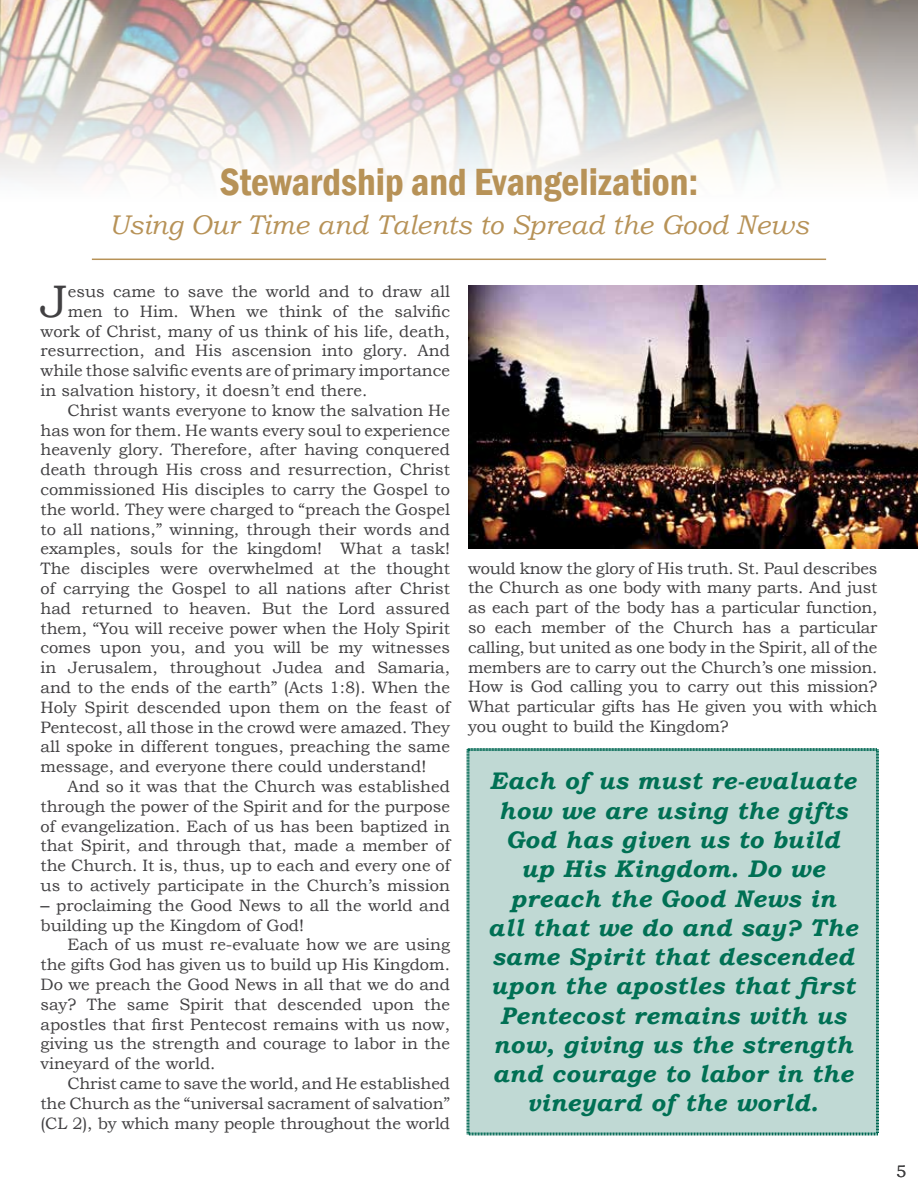
<style>
.page{position:relative;width:918px;height:1188px;background:#fff}
.page>*{position:absolute;margin:0;border:0;box-sizing:border-box;transform-origin:0 0}
.t1{font:45.6px "Bookman Old Style";color:#414042}
.t2{font:600 condensed 39px "Franklin Gothic";color:#b79257}
.t3{font:italic 27px "Bookman Old Style";color:#b79257}
.t4{font:italic 700 24px/29.2px "Bookman Old Style";letter-spacing:.02em;color:#007054;text-align:center}
.t5{font:16.5px/19.8px "Bookman Old Style";color:#414042;text-align:justify}
.s1{font-family:"Arial"}
</style>
<div class="page">
<img style="left:0;top:0;width:918px;height:178px">
<hr style="left:92px;top:259px;width:734px;height:1px;background:#b79257">
<img style="left:468px;top:285px;width:450px;height:263px">
<div style="left:466px;top:748px;width:413px;height:388px;background:#c0d9d4"></div>
<h2 class="t2" style="left:220px;top:156px;width:480px">Stewardship and Evangelization:</h2>
<h3 class="t3" style="left:109px;top:207px;width:701px">Using Our Time and Talents to Spread the Good News</h3>
<h1 class="t1" style="left:40px;top:275px;width:29px">J</h1>
<p class="t5" style="left:68px;top:281px;width:384px">esus came to save the world and to draw all</p>
<p class="t5" style="left:68px;top:301px;width:384px">men to Him. When we think of the salvific</p>
<p class="t5" style="left:41px;top:321px;width:411px">work of Christ, many of us think of his life, death,</p>
<p class="t5" style="left:41px;top:341px;width:411px">resurrection, and His ascension into glory. And</p>
<p class="t5" style="left:41px;top:361px;width:411px">while those salvific events are of primary importance</p>
<p class="t5" style="left:41px;top:380px;width:328px">in salvation history, it doesn’t end there.</p>
<p class="t5" style="left:67px;top:400px;width:384px">Christ wants everyone to know the salvation He</p>
<p class="t5" style="left:41px;top:420px;width:411px">has won for them. He wants every soul to experience</p>
<p class="t5" style="left:41px;top:440px;width:411px">heavenly glory. Therefore, after having conquered</p>
<p class="t5" style="left:41px;top:460px;width:411px">death through His cross and resurrection, Christ</p>
<p class="t5" style="left:41px;top:479px;width:411px">commissioned His disciples to carry the Gospel to</p>
<p class="t5" style="left:41px;top:499px;width:411px">the world. They were charged to “preach the Gospel</p>
<p class="t5" style="left:41px;top:519px;width:411px">to all nations,” winning, through their words and</p>
<p class="t5" style="left:41px;top:539px;width:411px">examples, souls for the kingdom! What a task!</p>
<p class="t5" style="left:41px;top:559px;width:411px">The disciples were overwhelmed at the thought</p>
<p class="t5" style="left:41px;top:578px;width:411px">of carrying the Gospel to all nations after Christ</p>
<p class="t5" style="left:41px;top:598px;width:411px">had returned to heaven. But the Lord assured</p>
<p class="t5" style="left:41px;top:618px;width:411px">them, “You will receive power when the Holy Spirit</p>
<p class="t5" style="left:41px;top:638px;width:411px">comes upon you, and you will be my witnesses</p>
<p class="t5" style="left:41px;top:658px;width:411px">in Jerusalem, throughout Judea and Samaria,</p>
<p class="t5" style="left:41px;top:677px;width:411px">and to the ends of the earth” (Acts 1:8). When the</p>
<p class="t5" style="left:41px;top:697px;width:411px">Holy Spirit descended upon them on the feast of</p>
<p class="t5" style="left:41px;top:717px;width:411px">Pentecost, all those in the crowd were amazed. They</p>
<p class="t5" style="left:41px;top:737px;width:411px">all spoke in different tongues, preaching the same</p>
<p class="t5" style="left:41px;top:757px;width:387px">message, and everyone there could understand!</p>
<p class="t5" style="left:67px;top:776px;width:384px">And so it was that the Church was established</p>
<p class="t5" style="left:41px;top:796px;width:411px">through the power of the Spirit and for the purpose</p>
<p class="t5" style="left:41px;top:816px;width:411px">of evangelization. Each of us has been baptized in</p>
<p class="t5" style="left:41px;top:836px;width:411px">that Spirit, and through that, made a member of</p>
<p class="t5" style="left:41px;top:856px;width:411px">the Church. It is, thus, up to each and every one of</p>
<p class="t5" style="left:41px;top:875px;width:411px">us to actively participate in the Church’s mission</p>
<p class="t5" style="left:41px;top:895px;width:411px"><span class="s1">–</span> proclaiming the Good News to all the world and building up the Kingdom of God!</p>
<p class="t5" style="left:41px;top:935px;width:411px;text-indent:27px">Each of us must re-evaluate how we are using the gifts God has given us to build up His Kingdom.<br>Do we preach the Good News in all that we do and say? The same Spirit that descended upon the apostles that first Pentecost remains with us now, giving us the strength and courage to labor in the vineyard of the world.</p>
<p class="t5" style="left:41px;top:1073px;width:411px;text-indent:27px">Christ came to save the world, and He established the Church as the “universal sacrament of salvation” (CL 2), by which many people throughout the world</p>
<p class="t5" style="left:468px;top:558px;width:411px">would know the glory of His truth. St. Paul describes the Church as one body with many parts. And just as each part of the body has a particular function, so each member of the Church has a particular calling, but united as one body in the Spirit, all of the members are to carry out the Church’s one mission.<br>How is God calling you to carry out this mission?<br>What particular gifts has He given you with which you ought to build the Kingdom?</p>
<p class="t4" style="left:488px;top:766px;width:371px">Each of us must re-evaluate how we are using the gifts<br>God has given us to build up His Kingdom. Do we preach the Good News in<br>all that we do and say? The same Spirit that descended upon the apostles that first<br>Pentecost remains with us now, giving us the strength and courage to labor in the vineyard of the world.</p>
<p class="t5" style="left:896px;top:1162px;width:12px">5</p>
</div>
